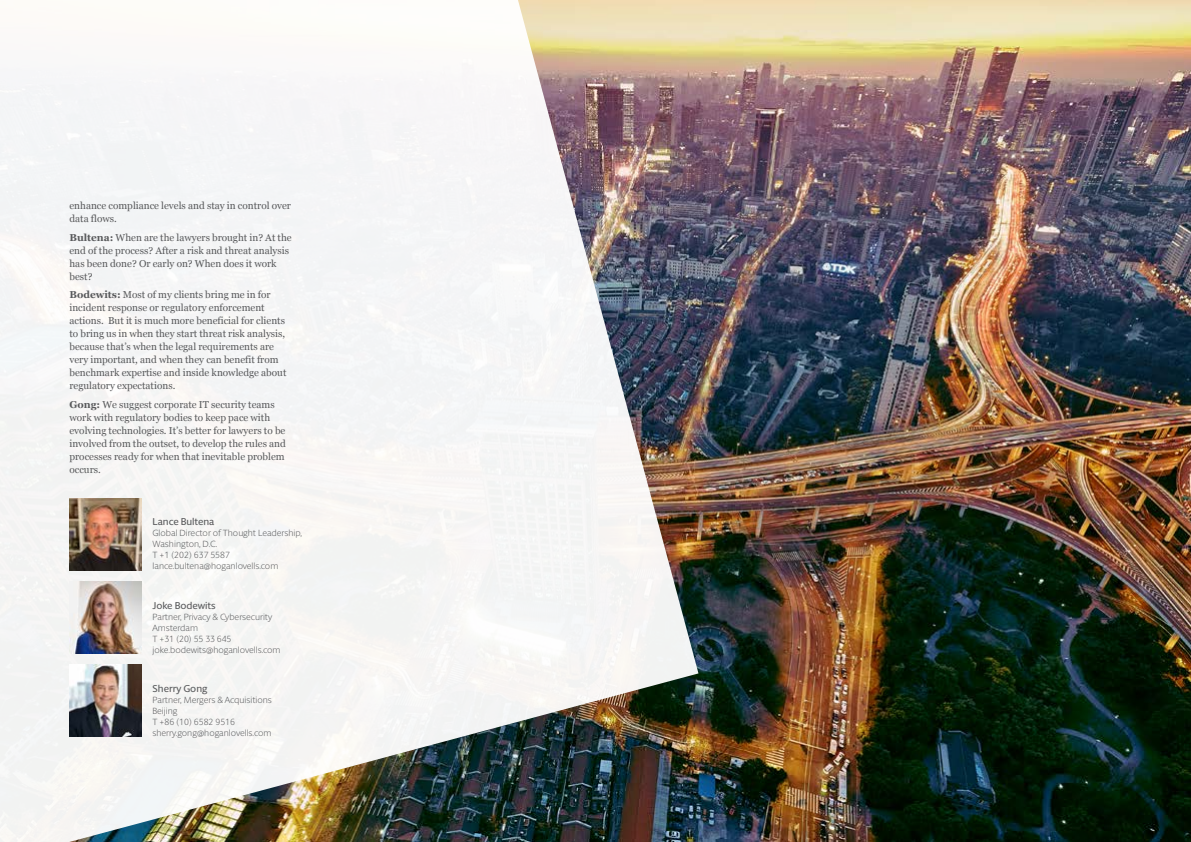
<style>
.page{position:relative;width:1191px;height:842px;background:#fff}
.page>*{position:absolute;margin:0;border:0;box-sizing:border-box;transform-origin:0 0}
.t1{font:10px/13px "Georgia";color:#58595b}
.t2{font:500 10px "Berlingske Sans Round";color:#58595b}
.t3{font:300 9px/11px "Berlingske Sans Round";color:#58595b}
.s1{font-weight:700}
</style>
<div class="page">
<img style="left:698px;top:0;width:493px;height:842px">
<img style="left:0;top:0;width:698px;height:842px">
<img style="left:69px;top:582px;width:72px;height:71px">
<img style="left:69px;top:665px;width:72px;height:71px">
<img style="left:69px;top:499px;width:72px;height:71px">
<p class="t1" style="left:69px;top:198px;width:223px">enhance compliance levels and stay in control over data flows.</p>
<p class="t1" style="left:69px;top:230px;width:224px"><span class="s1">Bultena:</span> When are the lawyers brought in? At the end of the process? After a risk and threat analysis has been done? Or early on? When does it work best?</p>
<p class="t1" style="left:69px;top:288px;width:218px"><span class="s1">Bodewits:</span> Most of my clients bring me in for incident response or regulatory enforcement actions. But it is much more beneficial for clients to bring us in when they start threat risk analysis, because that’s when the legal requirements are very important, and when they can benefit from benchmark expertise and inside knowledge about regulatory expectations.</p>
<p class="t1" style="left:69px;top:397px;width:218px"><span class="s1">Gong:</span> We suggest corporate IT security teams work with regulatory bodies to keep pace with evolving technologies. It’s better for lawyers to be involved from the outset, to develop the rules and processes ready for when that inevitable problem occurs.</p>
<p class="t2" style="left:153px;top:515px;width:63px">Lance Bultena</p>
<p class="t3" style="left:153px;top:527px;width:151px">Global Director of Thought Leadership,<br>Washington, D.C.<br>T +1 (202) 637 5587 lance.bultena@hoganlovells.com</p>
<p class="t2" style="left:153px;top:598px;width:65px">Joke Bodewits</p>
<p class="t3" style="left:153px;top:611px;width:130px">Partner, Privacy &amp; Cybersecurity<br>Amsterdam<br>T +31 (20) 55 33 645 joke.bodewits@hoganlovells.com</p>
<p class="t2" style="left:153px;top:681px;width:56px">Sherry Gong</p>
<p class="t3" style="left:153px;top:694px;width:121px">Partner, Mergers &amp; Acquisitions<br>Beijing<br>T +86 (10) 6582 9516 sherry.gong@hoganlovells.com</p>
</div>
